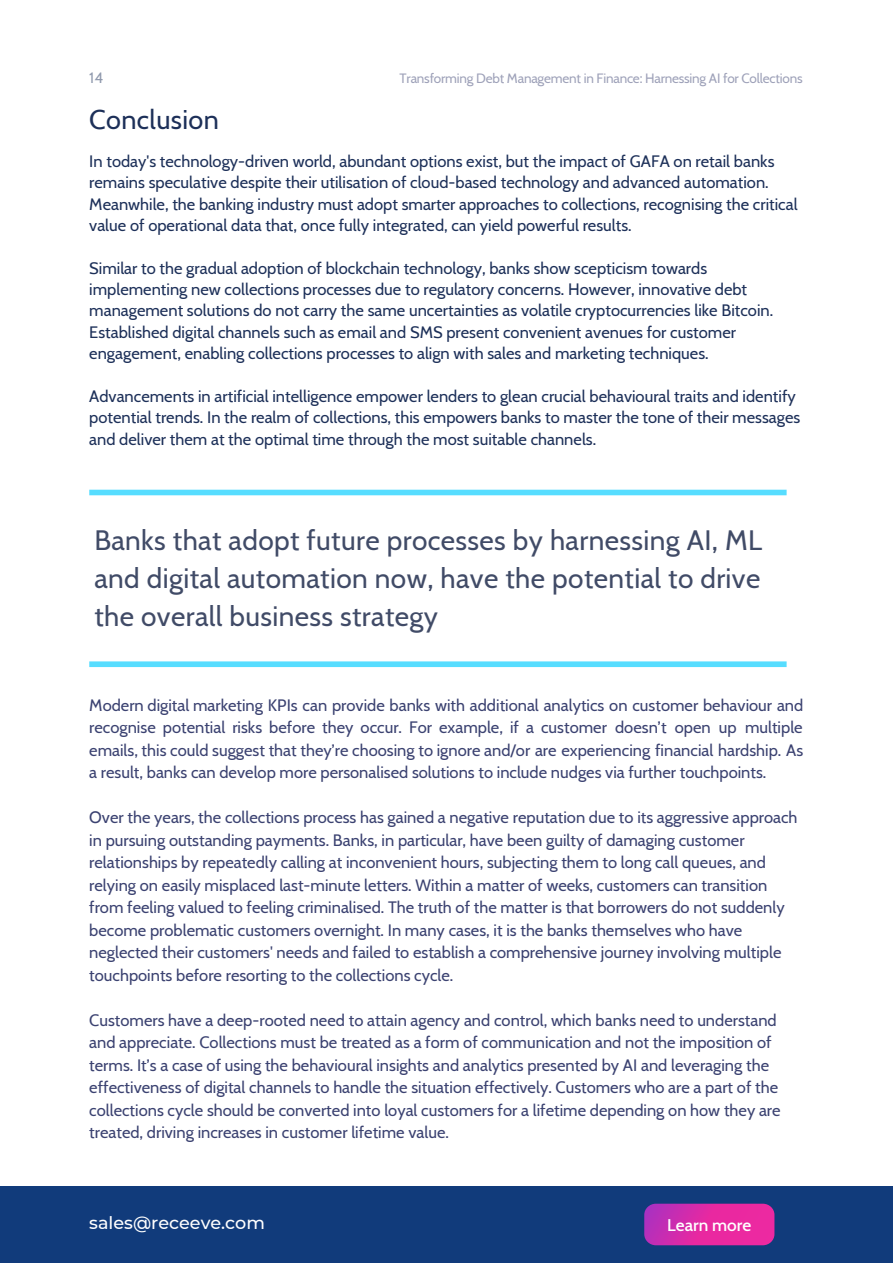
<style>
.page{position:relative;width:893px;height:1264px;background:#fff}
.page>*{position:absolute;margin:0;border:0;box-sizing:border-box;transform-origin:0 0}
.t1{font:28.05px/38.2px "Cabin";letter-spacing:.015em;color:#111e41;text-align:justify}
.t2{font:27px "Cabin";letter-spacing:.015em;color:#1d3059}
.t3{font:500 17.55px "Montserrat";color:#fff}
.t4{font:500 17.25px "Cabin";color:#fff}
.t5{font:16.5px/22.5px "Cabin";color:#3b4271}
.t6{font:16.5px/21.3px "Cabin";color:#1d3059}
.t7{font:15px "Cabin";color:#1d3059}
.t8{font:13.5px "Cabin";letter-spacing:-.015em;color:#3b4271}
.s1{font-family:"Montserrat";font-size:17.55px}
</style>
<div class="page">
<div style="left:89px;top:489px;width:697px;height:6px;background:#57ddff"></div>
<div style="left:89px;top:661px;width:697px;height:6px;background:#57ddff"></div>
<div style="left:0;top:1186px;width:892px;height:76px;background:#113b7b"></div>
<svg style="left:644px;top:1203px;width:130px;height:42px;fill:#e929a1"></svg>
<p class="t7" style="left:89px;top:69px;width:15px">14</p>
<p class="t8" style="left:399px;top:70px;width:404px">Transforming Debt Management in Finance: Harnessing AI for Collections</p>
<p class="t2" style="left:89px;top:103px;width:131px">Conclusion</p>
<p class="t6" style="left:89px;top:150px;width:709px">In today's technology-driven world, abundant options exist, but the impact of GAFA on retail banks remains speculative despite their utilisation of cloud-based technology and advanced automation.<br>Meanwhile, the banking industry must adopt smarter approaches to collections, recognising the critical value of operational data that, once fully integrated, can yield powerful results.</p>
<p class="t6" style="left:89px;top:257px;width:685px">Similar to the gradual adoption of blockchain technology, banks show scepticism towards implementing new collections processes due to regulatory concerns. However, innovative debt management solutions do not carry the same uncertainties as volatile cryptocurrencies like Bitcoin.<br>Established digital channels such as email and SMS present convenient avenues for customer engagement, enabling collections processes to align with sales and marketing techniques.</p>
<p class="t6" style="left:89px;top:385px;width:712px">Advancements in artificial intelligence empower lenders to glean crucial behavioural traits and identify potential trends. In the realm of collections, this empowers banks to master the tone of their messages and deliver them at the optimal time through the most suitable channels.</p>
<h1 class="t1" style="left:94px;top:520px;width:669px">Banks that adopt future processes by harnessing AI, ML and digital automation now, have the potential to drive the overall business strategy</h1>
<p class="t5" style="left:89px;top:693px;width:715px;text-align:justify">Modern digital marketing KPIs can provide banks with additional analytics on customer behaviour and recognise potential risks before they occur. For example, if a customer doesn’t open up multiple emails, this could suggest that they’re choosing to ignore and/or are experiencing financial hardship. As a result, banks can develop more personalised solutions to include nudges via further touchpoints.</p>
<p class="t5" style="left:89px;top:806px;width:709px">Over the years, the collections process has gained a negative reputation due to its aggressive approach in pursuing outstanding payments. Banks, in particular, have been guilty of damaging customer relationships by repeatedly calling at inconvenient hours, subjecting them to long call queues, and relying on easily misplaced last-minute letters. Within a matter of weeks, customers can transition from feeling valued to feeling criminalised. The truth of the matter is that borrowers do not suddenly become problematic customers overnight. In many cases, it is the banks themselves who have neglected their customers' needs and failed to establish a comprehensive journey involving multiple touchpoints before resorting to the collections cycle.</p>
<p class="t5" style="left:89px;top:1008px;width:692px">Customers have a deep-rooted need to attain agency and control, which banks need to understand and appreciate. Collections must be treated as a form of communication and not the imposition of terms. It’s a case of using the behavioural insights and analytics presented by AI and leveraging the effectiveness of digital channels to handle the situation effectively. Customers who are a part of the collections cycle should be converted into loyal customers for a lifetime depending on how they are</p>
<p class="t5" style="left:89px;top:1121px;width:361px">treated, driving increases in customer lifetime value.</p>
<p class="t3" style="left:89px;top:1211px;width:177px">sales@receeve.com</p>
<p class="t4" style="left:657px;top:1213px;width:95px"><span class="s1">L</span>Learn more</p>
<p class="t3" style="left:668px;top:1212px;width:94px">earn more</p>
</div>
